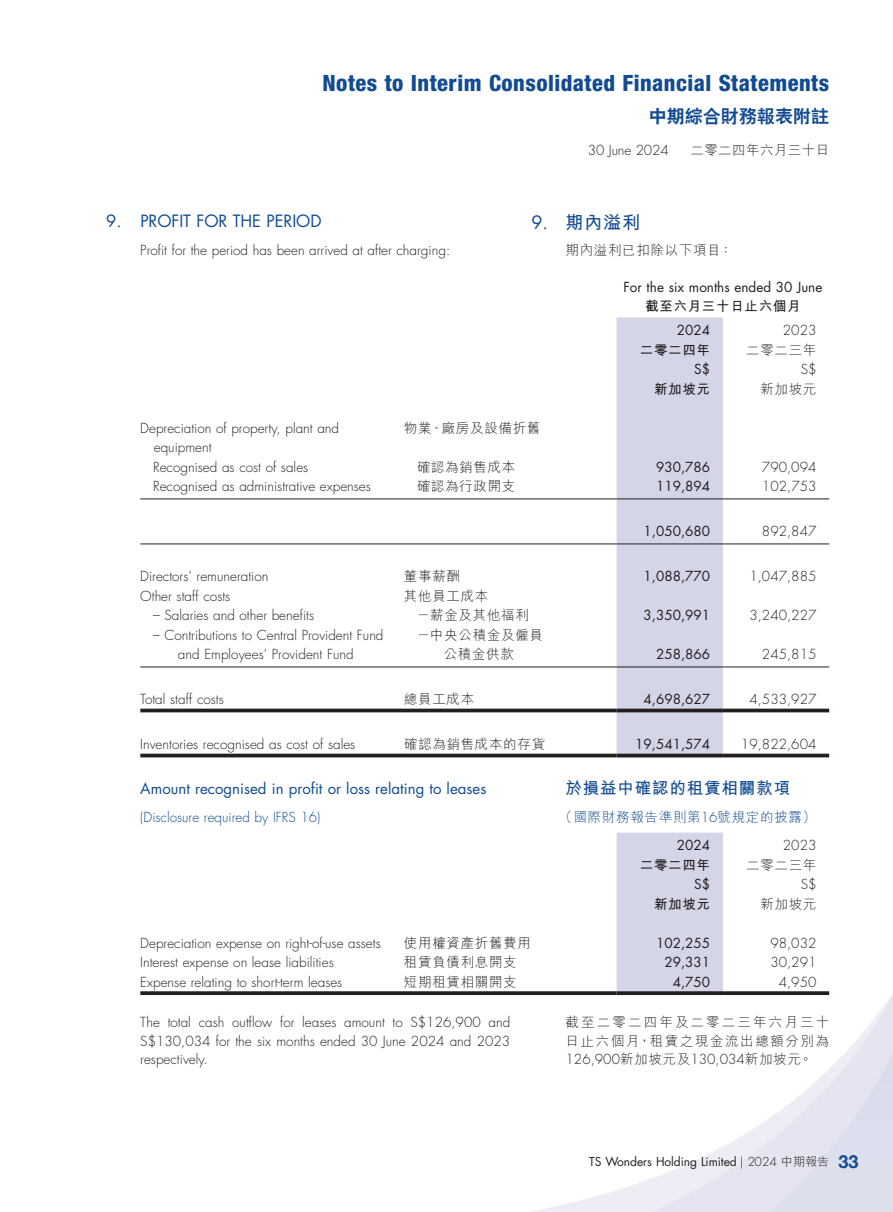
<style>
.page{position:relative;width:893px;height:1212px;background:#fff}
.page>*{position:absolute;margin:0;border:0;box-sizing:border-box;transform-origin:0 0}
.t1{font:800 condensed 22.5px "Helvetica Neue LT Std";letter-spacing:.02em;color:#124b92}
.t2{font:800 18px "C Hei 2 HK";letter-spacing:.005em;color:#124b92}
.t3{font:700 18px "M Hei HK";color:#124b92}
.t4{font:700 18px "Helvetica Neue";color:#124b92}
.t5{font:16.5px "Futura Std";letter-spacing:-.005em;color:#124b92}
.t6{font:700 16.5px "M Hei HK";letter-spacing:.05em;color:#124b92}
.t7{font:15px "Futura Std";color:#124b92}
.t8{font:300 13.5px/19.5px "Futura Std";color:#231f20}
.t9{font:300 13.5px/19.5px "M Hei HK";letter-spacing:.05em;color:#231f20;text-align:center}
.t10{font:13.5px "Futura Std";color:#231f20}
.t11{font:300 13.5px/18.6px "M Hei HK";letter-spacing:.16em;color:#231f20}
.t12{font:700 13.5px "M Hei HK";letter-spacing:.05em;color:#231f20}
.t13{font:300 13.5px "Futura Std";color:#124b92}
.t14{font:300 13.5px "M Hei HK";letter-spacing:.05em;color:#124b92}
.t15{font:300 13.5px "M Hei HK";letter-spacing:.03em;color:#231f20}
.t16{font:12px "Futura Std";letter-spacing:-.005em;color:#231f20}
.s1{font-family:"Futura Std";font-weight:400}
.s2{font-family:"Futura Std"}
.s3{font-family:"M Hei HK"}
.s4{font-weight:300}
.s5{font-family:"M Hei HK";font-weight:300}
</style>
<div class="page">
<div style="left:617px;top:317px;width:106px;height:437px;background:#d4d6e8"></div>
<hr style="left:140px;top:498px;width:264px;height:1px;background:#231f20">
<hr style="left:404px;top:498px;width:213px;height:1px;background:#231f20">
<hr style="left:617px;top:498px;width:106px;height:1px;background:#231f20">
<hr style="left:723px;top:498px;width:106px;height:1px;background:#231f20">
<hr style="left:140px;top:543px;width:264px;height:1px;background:#231f20">
<hr style="left:404px;top:543px;width:213px;height:1px;background:#231f20">
<hr style="left:617px;top:543px;width:106px;height:1px;background:#231f20">
<hr style="left:723px;top:543px;width:106px;height:1px;background:#231f20">
<hr style="left:140px;top:667px;width:264px;height:1px;background:#231f20">
<hr style="left:404px;top:667px;width:213px;height:1px;background:#231f20">
<hr style="left:617px;top:667px;width:106px;height:1px;background:#231f20">
<hr style="left:723px;top:667px;width:106px;height:1px;background:#231f20">
<hr style="left:140px;top:709px;width:264px;height:3px;background:#231f20">
<hr style="left:404px;top:709px;width:213px;height:3px;background:#231f20">
<hr style="left:617px;top:709px;width:106px;height:3px;background:#231f20">
<hr style="left:723px;top:709px;width:106px;height:3px;background:#231f20">
<hr style="left:140px;top:754px;width:264px;height:3px;background:#231f20">
<hr style="left:404px;top:754px;width:213px;height:3px;background:#231f20">
<hr style="left:617px;top:754px;width:106px;height:3px;background:#231f20">
<hr style="left:723px;top:754px;width:106px;height:3px;background:#231f20">
<div style="left:617px;top:832px;width:106px;height:159px;background:#d4d6e8"></div>
<svg style="left:140px;top:991px;width:264px;height:4px"></svg>
<svg style="left:404px;top:991px;width:213px;height:4px"></svg>
<svg style="left:617px;top:991px;width:106px;height:4px"></svg>
<svg style="left:723px;top:991px;width:106px;height:4px"></svg>
<h1 class="t1" style="left:322px;top:69px;width:508px">Notes to Interim Consolidated Financial Statements</h1>
<h2 class="t2" style="left:649px;top:107px;width:182px">中期綜合財務報表附註</h2>
<p class="t8" style="left:588px;top:140px;width:82px">30 June 2024</p>
<p class="t15" style="left:690px;top:143px;width:140px">二零二四年六月三十日</p>
<p class="t5" style="left:106px;top:211px;width:217px">9. PROFIT FOR THE PERIOD</p>
<p class="t8" style="left:140px;top:241px;width:311px">Profit for the period has been arrived at after charging:</p>
<h2 class="t3" style="left:531px;top:209px;width:110px"><span class="s1">9.</span> 期內溢利</h2>
<p class="t9" style="left:566px;top:241px;width:169px">期內溢利已扣除以下項目：</p>
<p class="t10" style="left:623px;top:278px;width:200px">For the six months ended 30 June</p>
<p class="t12" style="left:645px;top:297px;width:157px">截至六月三十日止六個月</p>
<p class="t10" style="left:677px;top:322px;width:35px">2024</p>
<p class="t8" style="left:783px;top:321px;width:35px">2023</p>
<p class="t12" style="left:640px;top:340px;width:72px">二零二四年</p>
<p class="t9" style="left:746px;top:340px;width:72px">二零二三年</p>
<p class="t10" style="left:694px;top:360px;width:17px">S$</p>
<p class="t8" style="left:801px;top:360px;width:17px">S$</p>
<p class="t12" style="left:654px;top:379px;width:58px">新加坡元</p>
<p class="t9" style="left:760px;top:379px;width:58px">新加坡元</p>
<p class="t8" style="left:154px;top:418px;width:187px;text-indent:-14px">Depreciation of property, plant and equipment</p>
<p class="t9" style="left:404px;top:418px;width:138px">物業、廠房及設備折舊</p>
<p class="t8" style="left:153px;top:457px;width:157px">Recognised as cost of sales</p>
<p class="t9" style="left:417px;top:457px;width:100px">確認為銷售成本</p>
<p class="t10" style="left:656px;top:458px;width:56px">930,786</p>
<p class="t8" style="left:762px;top:457px;width:56px">790,094</p>
<p class="t8" style="left:153px;top:477px;width:219px">Recognised as administrative expenses</p>
<p class="t9" style="left:417px;top:476px;width:100px">確認為行政開支</p>
<p class="t10" style="left:656px;top:477px;width:56px">119,894</p>
<p class="t8" style="left:762px;top:477px;width:56px">102,753</p>
<p class="t10" style="left:643px;top:523px;width:68px">1,050,680</p>
<p class="t8" style="left:762px;top:522px;width:56px">892,847</p>
<p class="t8" style="left:140px;top:567px;width:130px">Directors’ remuneration</p>
<p class="t9" style="left:404px;top:566px;width:58px">董事薪酬</p>
<p class="t10" style="left:643px;top:568px;width:68px">1,088,770</p>
<p class="t8" style="left:749px;top:567px;width:69px">1,047,885</p>
<p class="t8" style="left:140px;top:586px;width:91px">Other staff costs</p>
<p class="t9" style="left:404px;top:586px;width:86px">其他員工成本</p>
<p class="t8" style="left:153px;top:606px;width:162px">– Salaries and other benefits</p>
<p class="t9" style="left:417px;top:605px;width:114px">－薪金及其他福利</p>
<p class="t10" style="left:643px;top:607px;width:68px">3,350,991</p>
<p class="t8" style="left:749px;top:606px;width:69px">3,240,227</p>
<p class="t8" style="left:153px;top:625px;width:232px;text-align:center">– Contributions to Central Provident Fund and Employees’ Provident Fund</p>
<p class="t9" style="left:417px;top:625px;width:128px">－中央公積金及僱員公積金供款</p>
<p class="t10" style="left:656px;top:646px;width:56px">258,866</p>
<p class="t8" style="left:762px;top:645px;width:56px">245,815</p>
<p class="t8" style="left:140px;top:690px;width:85px">Total staff costs</p>
<p class="t9" style="left:404px;top:689px;width:72px">總員工成本</p>
<p class="t10" style="left:643px;top:691px;width:68px">4,698,627</p>
<p class="t8" style="left:749px;top:690px;width:69px">4,533,927</p>
<p class="t8" style="left:140px;top:735px;width:217px">Inventories recognised as cost of sales</p>
<p class="t9" style="left:404px;top:734px;width:143px">確認為銷售成本的存貨</p>
<p class="t10" style="left:635px;top:736px;width:76px">19,541,574</p>
<p class="t8" style="left:741px;top:735px;width:77px">19,822,604</p>
<p class="t7" style="left:140px;top:779px;width:347px">Amount recognised in profit or loss relating to leases</p>
<p class="t13" style="left:140px;top:809px;width:182px">(Disclosure required by IFRS 16)</p>
<p class="t10" style="left:677px;top:837px;width:35px">2024</p>
<p class="t8" style="left:783px;top:836px;width:35px">2023</p>
<p class="t12" style="left:640px;top:855px;width:72px">二零二四年</p>
<p class="t9" style="left:746px;top:855px;width:72px">二零二三年</p>
<p class="t10" style="left:694px;top:876px;width:17px">S$</p>
<p class="t8" style="left:801px;top:875px;width:17px">S$</p>
<p class="t12" style="left:654px;top:894px;width:58px">新加坡元</p>
<p class="t9" style="left:760px;top:894px;width:58px">新加坡元</p>
<p class="t8" style="left:140px;top:933px;width:242px">Depreciation expense on right-of-use assets</p>
<p class="t9" style="left:404px;top:933px;width:129px">使用權資產折舊費用</p>
<p class="t10" style="left:656px;top:934px;width:56px">102,255</p>
<p class="t8" style="left:770px;top:933px;width:48px">98,032</p>
<p class="t8" style="left:140px;top:953px;width:195px">Interest expense on lease liabilities</p>
<p class="t9" style="left:404px;top:952px;width:114px">租賃負債利息開支</p>
<p class="t10" style="left:664px;top:954px;width:47px">29,331</p>
<p class="t8" style="left:770px;top:953px;width:48px">30,291</p>
<p class="t8" style="left:140px;top:972px;width:204px">Expense relating to short-term leases</p>
<p class="t9" style="left:404px;top:972px;width:114px">短期租賃相關開支</p>
<p class="t10" style="left:673px;top:973px;width:39px">4,750</p>
<p class="t8" style="left:779px;top:972px;width:39px">4,950</p>
<p class="t8" style="left:140px;top:1013px;width:371px;line-height:18.6px;text-align:justify">The total cash outflow for leases amount to S$126,900 and S$130,034 for the six months ended 30 June 2024 and 2023 respectively.</p>
<p class="t6" style="left:566px;top:776px;width:226px">於損益中確認的租賃相關款項</p>
<p class="t14" style="left:559px;top:810px;width:259px">（國際財務報告準則第<span class="s2">16</span>號規定的披露）</p>
<p class="t11" style="left:566px;top:1012px;width:265px">截至二零二四年及二零二三年六月三十日止六個月，租賃之現金流出總額分別為</p>
<p class="t8" style="left:566px;top:1050px;width:249px">126,900<span class="s3">新加坡元及</span>130,034<span class="s3">新加坡元。</span></p>
<p class="t16" style="left:589px;top:1154px;width:241px">TS Wonders Holding Limited <span class="s4">| 2024</span> <span class="s5">中期報告</span></p>
<h2 class="t4" style="left:838px;top:1148px;width:22px">33</h2>
</div>
